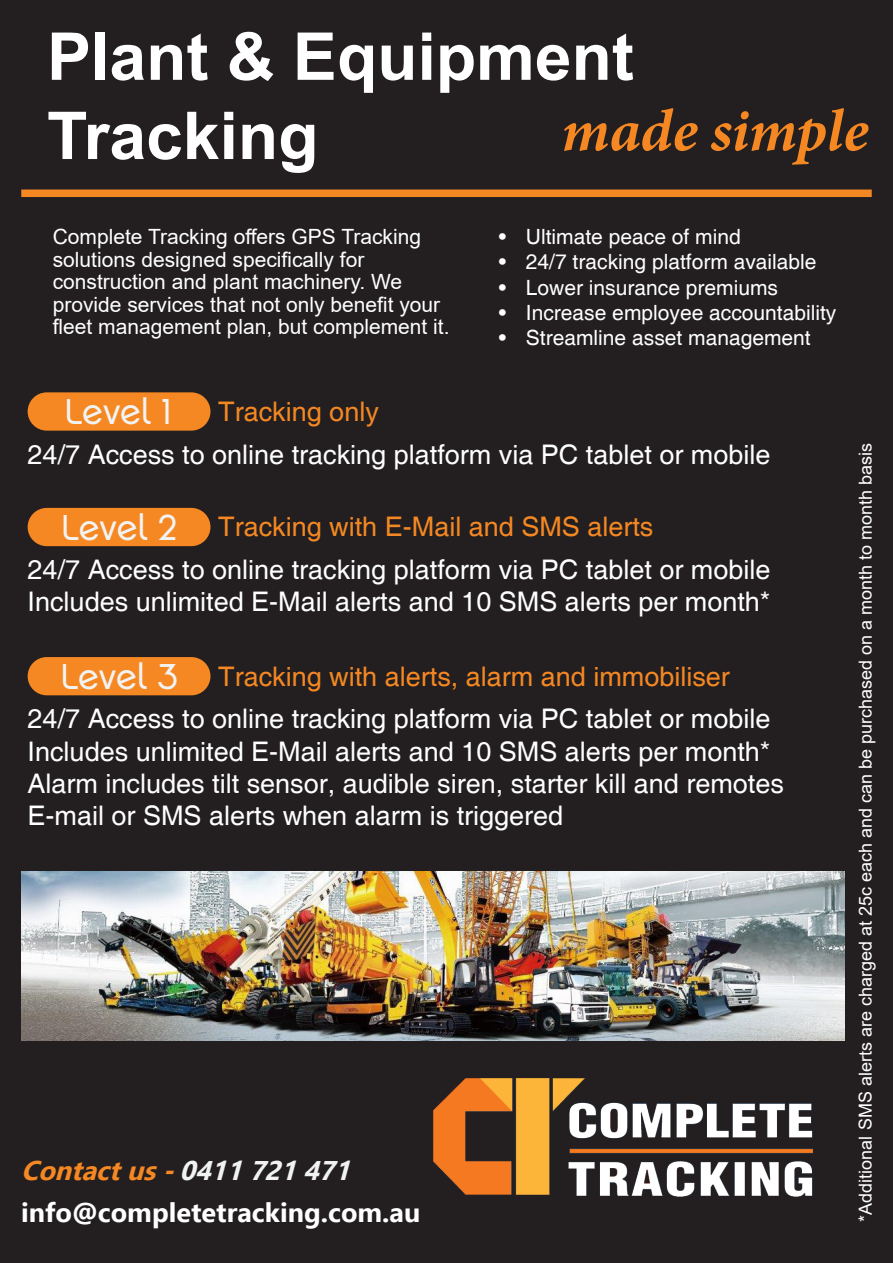
<style>
.page{position:relative;width:893px;height:1263px;background:#231f20}
.page>*{position:absolute;margin:0;border:0;box-sizing:border-box;transform-origin:0 0}
.t1{font:700 66px/79.2px "Arial";color:#fff}
.t2{font:italic 700 60px "Minion Pro";letter-spacing:-.005em;color:#f58823}
.t3{font:36px "Chalet London Nineteen Seventy";letter-spacing:-.005em;color:#f1f3f3}
.t4{font:27px "Helvetica";color:#fff}
.t5{font:27px "Helvetica";color:#f58823}
.t6{font:700 27px "Ebrima";color:#fff}
.t7{font:italic 700 27px "Ebrima";color:#f58823}
.t8{font:italic 700 27px "Ebrima";color:#f1f3f3}
.Paragraph{font:21px/22.5px "Arial";color:#fff}
.t9{font:21px "Helvetica";color:#fff}
.t10{font:18px "Arial";color:#fff}
</style>
<div class="page">
<div style="left:21px;top:190px;width:851px;height:7px;background:#f58823"></div>
<div style="left:28px;top:392px;width:182px;height:39px;background:#f58823;border-radius:19px"></div>
<div style="left:28px;top:508px;width:182px;height:38px;background:#f58823;border-radius:19px"></div>
<div style="left:28px;top:657px;width:182px;height:38px;background:#f58823;border-radius:19px"></div>
<img style="left:433px;top:1078px;width:380px;height:119px">
<img style="left:21px;top:871px;width:824px;height:169px">
<p class="t1" style="left:47px;top:18px;width:588px">Plant &amp; Equipment<br>Tracking</p>
<p class="t2" style="left:562px;top:88px;width:308px">made simple</p>
<p class="Paragraph" style="left:53px;top:225px;width:398px">Complete Tracking offers GPS Tracking solutions designed specifically for construction and plant machinery. We provide services that not only benefit your fleet management plan, but complement it.</p>
<p class="t9" style="left:499px;top:225px;width:243px">• Ultimate peace of mind</p>
<p class="t9" style="left:499px;top:250px;width:319px">• 24/7 tracking platform available</p>
<p class="t9" style="left:499px;top:275px;width:281px">• Lower insurance premiums</p>
<p class="t9" style="left:499px;top:300px;width:339px">• Increase employee accountability</p>
<p class="t9" style="left:499px;top:325px;width:313px">• Streamline asset management</p>
<p class="t3" style="left:65px;top:390px;width:110px">Level 1</p>
<p class="t5" style="left:218px;top:396px;width:162px">Tracking only</p>
<p class="t4" style="left:28px;top:438px;width:744px">24/7 Access to online tracking platform via PC tablet or mobile</p>
<p class="t3" style="left:61px;top:505px;width:117px">Level 2</p>
<p class="t5" style="left:218px;top:511px;width:437px">Tracking with E-Mail and SMS alerts</p>
<p class="t4" style="left:28px;top:554px;width:744px">24/7 Access to online tracking platform via PC tablet or mobile</p>
<p class="t4" style="left:28px;top:586px;width:744px">Includes unlimited E-Mail alerts and 10 SMS alerts per month*</p>
<p class="t3" style="left:60px;top:654px;width:119px">Level 3</p>
<p class="t5" style="left:218px;top:660px;width:513px">Tracking with alerts, alarm and immobiliser</p>
<p class="t4" style="left:28px;top:703px;width:744px">24/7 Access to online tracking platform via PC tablet or mobile</p>
<p class="t4" style="left:28px;top:735px;width:744px">Includes unlimited E-Mail alerts and 10 SMS alerts per month*</p>
<p class="t4" style="left:28px;top:768px;width:758px">Alarm includes tilt sensor, audible siren, starter kill and remotes</p>
<p class="t4" style="left:28px;top:800px;width:537px">E-mail or SMS alerts when alarm is triggered</p>
<p class="t7" style="left:21px;top:1149px;width:164px">Contactus-</p>
<p class="t8" style="left:179px;top:1149px;width:182px">0411721471</p>
<p class="t6" style="left:21px;top:1191px;width:401px">info@completetracking.com.au</p>
<p class="t10" style="left:853px;top:1221px;width:780px;rotate:-90deg">*Additional SMS alerts are charged at 25c each and can be purchased on a month to month basis</p>
</div>
